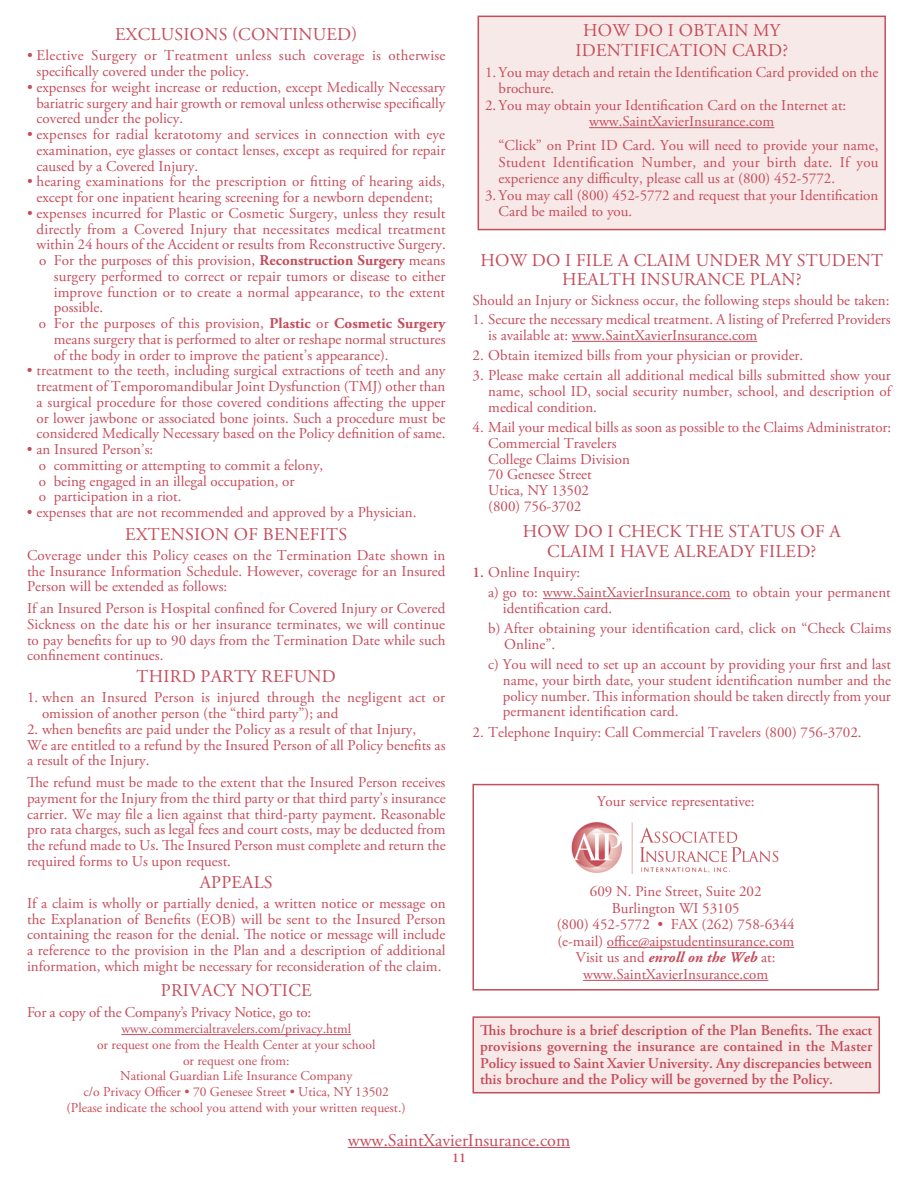
<style>
.page{position:relative;width:918px;height:1188px;background:#fff}
.page>*{position:absolute;margin:0;border:0;box-sizing:border-box;transform-origin:0 0}
.t1{font:18px/19.5px "Adobe Garamond Pro";letter-spacing:.015em;color:#c54c5b;text-align:center}
.t2{font:15px/15.8px "Adobe Garamond Pro";color:#c54c5b}
.t3{font:600 15px/16.5px "Adobe Garamond Pro";color:#c54c5b;text-align:justify}
.t4{font:italic 700 15px "Adobe Garamond";color:#c54c5b}
.t5{font:13.5px/15.8px "Adobe Garamond Pro";color:#c54c5b;text-align:center}
.t6{font:600 13.5px "Adobe Garamond Pro";color:#c54c5b}
.s1{font-weight:700}
.s2{font-weight:600}
.s3{font-family:"Adobe Garamond Pro";font-weight:400;font-style:normal}
</style>
<div class="page">
<hr style="left:121px;top:1034px;width:230px;height:1px;background:#c54c5b">
<hr style="left:572px;top:341px;width:185px;height:1px;background:#c54c5b">
<hr style="left:543px;top:598px;width:188px;height:1px;background:#c54c5b">
<div style="left:478px;top:16px;width:407px;height:214px;background:#f7e9e7"></div>
<hr style="left:589px;top:127px;width:185px;height:1px;background:#c54c5b">
<div style="left:478px;top:16px;width:408px;height:214px;border:2px solid #c54c5b"></div>
<div style="left:473px;top:1017px;width:406px;height:76px;background:#f7e9e7"></div>
<div style="left:472px;top:1016px;width:408px;height:77px;border:2px solid #c54c5b"></div>
<hr style="left:348px;top:1147px;width:222px;height:1px;background:#c54c5b">
<hr style="left:607px;top:947px;width:187px;height:1px;background:#c54c5b">
<hr style="left:583px;top:980px;width:185px;height:1px;background:#c54c5b">
<img style="left:571px;top:822px;width:208px;height:52px">
<div style="left:472px;top:784px;width:407px;height:207px;border:2px solid #c54c5b"></div>
<p class="t1" style="left:115px;top:25px;width:244px">EXCLUSIONS (CONTINUED)</p>
<p class="t2" style="left:37px;top:48px;width:410px;text-indent:-10px">• Elective Surgery or Treatment unless such coverage is otherwise specifically covered under the policy.</p>
<p class="t2" style="left:37px;top:80px;width:410px;text-align:justify;text-indent:-10px">• expenses for weight increase or reduction, except Medically Necessary bariatric surgery and hair growth or removal unless otherwise specifically covered under the policy.</p>
<p class="t2" style="left:37px;top:127px;width:410px;text-align:justify;text-indent:-10px">• expenses for radial keratotomy and services in connection with eye examination, eye glasses or contact lenses, except as required for repair caused by a Covered Injury.</p>
<p class="t2" style="left:27px;top:174px;width:420px;text-align:center">• hearing examinations for the prescription or fitting of hearing aids, except for one inpatient hearing screening for a newborn dependent;</p>
<p class="t2" style="left:27px;top:206px;width:420px">• expenses incurred for Plastic or Cosmetic Surgery, unless they result</p>
<p class="t2" style="left:37px;top:221px;width:411px">directly from a Covered Injury that necessitates medical treatment</p>
<p class="t2" style="left:37px;top:237px;width:411px">within 24 hours of the Accident or results from Reconstructive Surgery.</p>
<p class="t2" style="left:39px;top:253px;width:408px">o For the purposes of this provision, <span class="s1">Reconstruction Surgery</span> means</p>
<p class="t2" style="left:54px;top:269px;width:393px">surgery performed to correct or repair tumors or disease to either</p>
<p class="t2" style="left:54px;top:284px;width:393px">improve function or to create a normal appearance, to the extent</p>
<p class="t2" style="left:54px;top:300px;width:51px">possible.</p>
<p class="t2" style="left:39px;top:316px;width:408px">o For the purposes of this provision, <span class="s1">Plastic</span> or <span class="s1">Cosmetic Surgery</span></p>
<p class="t2" style="left:54px;top:332px;width:393px">means surgery that is performed to alter or reshape normal structures</p>
<p class="t2" style="left:54px;top:347px;width:336px">of the body in order to improve the patient’s appearance).</p>
<p class="t2" style="left:37px;top:363px;width:410px;text-align:justify;text-indent:-10px">• treatment to the teeth, including surgical extractions of teeth and any treatment of Temporomandibular Joint Dysfunction (TMJ) other than a surgical procedure for those covered conditions affecting the upper or lower jawbone or associated bone joints. Such a procedure must be considered Medically Necessary based on the Policy definition of same.</p>
<p class="t2" style="left:39px;top:442px;width:286px;text-indent:-12px">• an Insured Person’s:<br>o committing or attempting to commit a felony, o being engaged in an illegal occupation, or<br>o participation in a riot.</p>
<p class="t2" style="left:27px;top:505px;width:391px">• expenses that are not recommended and approved by a Physician.</p>
<p class="t1" style="left:125px;top:525px;width:223px">EXTENSION OF BENEFITS</p>
<p class="t2" style="left:27px;top:548px;width:420px;text-align:justify">Coverage under this Policy ceases on the Termination Date shown in the Insurance Information Schedule. However, coverage for an Insured Person will be extended as follows:</p>
<p class="t2" style="left:27px;top:601px;width:420px;text-align:justify">If an Insured Person is Hospital confined for Covered Injury or Covered Sickness on the date his or her insurance terminates, we will continue to pay benefits for up to 90 days from the Termination Date while such confinement continues.</p>
<p class="t1" style="left:137px;top:667px;width:201px">THIRD PARTY REFUND</p>
<p class="t2" style="left:42px;top:690px;width:405px;text-indent:-15px">1. when an Insured Person is injured through the negligent act or omission of another person (the “third party”); and</p>
<p class="t2" style="left:27px;top:722px;width:420px">2. when benefits are paid under the Policy as a result of that Injury,<br>We are entitled to a refund by the Insured Person of all Policy benefits as a result of the Injury.</p>
<p class="t2" style="left:27px;top:775px;width:420px;text-align:justify">The refund must be made to the extent that the Insured Person receives payment for the Injury from the third party or that third party’s insurance carrier. We may file a lien against that third-party payment. Reasonable pro rata charges, such as legal fees and court costs, may be deducted from the refund made to Us. The Insured Person must complete and return the required forms to Us upon request.</p>
<p class="t1" style="left:200px;top:873px;width:74px">APPEALS</p>
<p class="t2" style="left:27px;top:896px;width:420px;text-align:justify">If a claim is wholly or partially denied, a written notice or message on the Explanation of Benefits (EOB) will be sent to the Insured Person containing the reason for the denial. The notice or message will include a reference to the provision in the Plan and a description of additional information, which might be necessary for reconsideration of the claim.</p>
<p class="t1" style="left:161px;top:982px;width:152px">PRIVACY NOTICE</p>
<p class="t2" style="left:27px;top:1005px;width:286px">For a copy of the Company’s Privacy Notice, go to:</p>
<p class="t5" style="left:67px;top:1022px;width:341px">www.commercialtravelers.com/privacy.html<br>or request one from the Health Center at your school<br>or request one from:<br>National Guardian Life Insurance Company<br>c/o Privacy Officer • 70 Genesee Street • Utica, NY 13502 (Please indicate the school you attend with your written request.)</p>
<p class="t1" style="left:575px;top:21px;width:214px">HOW DO I OBTAIN MY<br>IDENTIFICATION CARD?</p>
<p class="t2" style="left:499px;top:64px;width:381px;line-height:16.5px;text-indent:-14px">1. You may detach and retain the Identification Card provided on the brochure.</p>
<p class="t2" style="left:589px;top:97px;width:259px;line-height:16.5px;text-indent:-104px">2. You may obtain your Identification Card on the Internet at: www.SaintXavierInsurance.com</p>
<p class="t2" style="left:499px;top:138px;width:382px;line-height:16.5px;text-align:justify">“Click” on Print ID Card. You will need to provide your name, Student Identification Number, and your birth date. If you experience any difficulty, please call us at (800) 452-5772.</p>
<p class="t2" style="left:499px;top:187px;width:381px;line-height:16.5px;text-indent:-14px">3. You may call (800) 452-5772 and request that your Identification<br>Card be mailed to you.</p>
<p class="t1" style="left:480px;top:251px;width:404px">HOW DO I FILE A CLAIM UNDER MY STUDENT<br>HEALTH INSURANCE PLAN?</p>
<p class="t2" style="left:472px;top:293px;width:418px">Should an Injury or Sickness occur, the following steps should be taken:</p>
<p class="t2" style="left:488px;top:312px;width:404px;text-indent:-16px">1. Secure the necessary medical treatment. A listing of Preferred Providers is available at: www.SaintXavierInsurance.com</p>
<p class="t2" style="left:472px;top:348px;width:332px">2. Obtain itemized bills from your physician or provider.</p>
<p class="t2" style="left:488px;top:368px;width:404px;text-align:justify;text-indent:-16px">3. Please make certain all additional medical bills submitted show your name, school ID, social security number, school, and description of medical condition.</p>
<p class="t2" style="left:488px;top:420px;width:404px;text-indent:-16px">4. Mail your medical bills as soon as possible to the Claims Administrator:<br>Commercial Travelers<br>College Claims Division<br>70 Genesee Street<br>Utica, NY 13502<br>(800) 756-3702</p>
<p class="t1" style="left:523px;top:522px;width:319px">HOW DO I CHECK THE STATUS OF A<br>CLAIM I HAVE ALREADY FILED?</p>
<p class="t2" style="left:488px;top:563px;width:404px;line-height:20.2px;text-indent:-16px"><span class="s2">1.</span> Online Inquiry:<br>a) go to: www.SaintXavierInsurance.com to obtain your permanent</p>
<p class="t2" style="left:488px;top:599px;width:405px;line-height:20.2px;text-indent:15px">identification card.<br>b) After obtaining your identification card, click on “Check Claims</p>
<p class="t2" style="left:488px;top:635px;width:404px;line-height:20.2px;text-indent:16px">Online”.<br>c) You will need to set up an account by providing your first and last</p>
<p class="t2" style="left:503px;top:673px;width:390px;text-align:justify">name, your birth date, your student identification number and the policy number. This information should be taken directly from your permanent identification card.</p>
<p class="t2" style="left:472px;top:725px;width:391px">2. Telephone Inquiry: Call Commercial Travelers (800) 756-3702.</p>
<p class="t2" style="left:597px;top:794px;width:159px">Your service representative:</p>
<p class="t2" style="left:557px;top:884px;width:239px;line-height:16.5px;text-align:center">609 N. Pine Street, Suite 202<br>Burlington WI 53105<br>(800) 452-5772 • FAX (262) 758-6344 (e-mail) office@aipstudentinsurance.com</p>
<p class="t4" style="left:576px;top:949px;width:201px"><span class="s3">Visit us and</span> enroll on the Web <span class="s3">at:</span></p>
<p class="t2" style="left:583px;top:967px;width:187px">www.SaintXavierInsurance.com</p>
<p class="t3" style="left:480px;top:1022px;width:394px">This brochure is a brief description of the Plan Benefits. The exact provisions governing the insurance are contained in the Master Policy issued to Saint Xavier University. Any discrepancies between this brochure and the Policy will be governed by the Policy.</p>
<p class="t1" style="left:348px;top:1131px;width:224px">www.SaintXavierInsurance.com</p>
<p class="t6" style="left:452px;top:1150px;width:15px">11</p>
</div>
